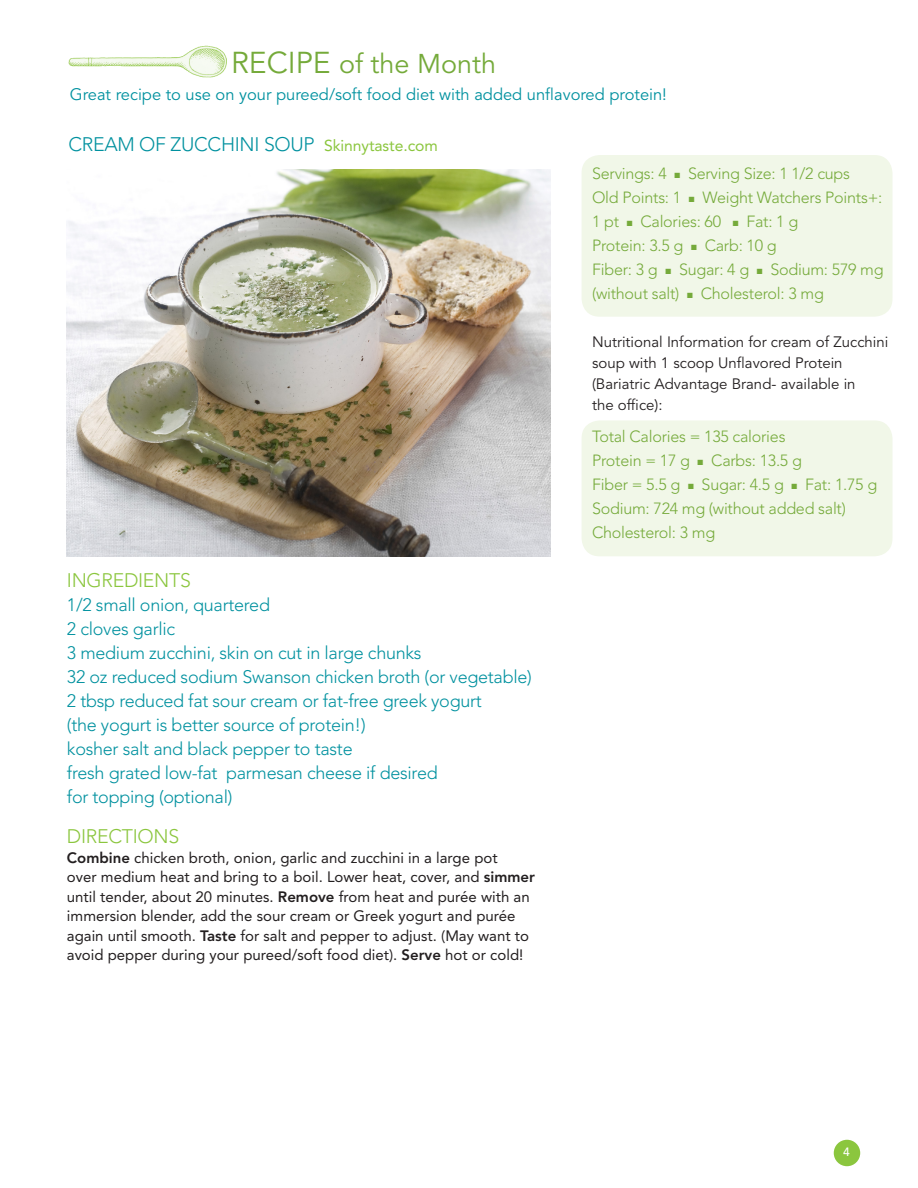
<style>
.page{position:relative;width:918px;height:1188px;background:#fff}
.page>*{position:absolute;margin:0;border:0;box-sizing:border-box;transform-origin:0 0}
.t1{font:27px "Avenir LT Std";color:#75aa3a}
.t2{font:300 19.5px "Avenir LT Std";letter-spacing:-.015em;color:#00919f}
.t3{font:300 19.5px "Avenir LT Std";letter-spacing:-.015em;color:#8bc63e}
.t4{font:300 18px/24px "Avenir LT Std";letter-spacing:-.015em;color:#00919f}
.t5{font:16.5px "Avenir LT Std";color:#00919f}
.t6{font:300 16.2px/24px "Avenir LT Std";letter-spacing:-.015em;color:#75aa3a}
.t7{font:15px/19.5px "Avenir LT Std";color:#231f20}
.t8{font:15px/21px "Avenir LT Std";color:#231f20}
.t9{font:500 12px "Avenir LT Std";color:#fff}
.s1{font-size:30px}
.s2{font-weight:400;font-size:15.75px;color:#8bc63e}
.s3{font-weight:800}
</style>
<div class="page">
<div style="left:834px;top:1140px;width:26px;height:26px;background:#8bc63e;border-radius:50%"></div>
<img style="left:68px;top:45px;width:159px;height:33px">
<div style="left:582px;top:155px;width:310px;height:162px;background:#f1f7e8;border-radius:18px"></div>
<div style="left:582px;top:420px;width:310px;height:136px;background:#f1f7e8;border-radius:18px"></div>
<img style="left:67px;top:170px;width:483px;height:386px">
<p class="t1" style="left:231px;top:48px;width:266px"><span class="s1">RECIPE</span> of the Month</p>
<p class="t5" style="left:70px;top:85px;width:599px">Great recipe to use on your pureed/soft food diet with added unflavored protein!</p>
<p class="t2" style="left:68px;top:133px;width:371px">CREAM OF ZUCCHINI SOUP <span class="s2">Skinnytaste.com</span></p>
<p class="t3" style="left:67px;top:569px;width:125px">INGREDIENTS</p>
<p class="t4" style="left:67px;top:593px;width:205px">1/2 small onion, quartered</p>
<p class="t4" style="left:67px;top:617px;width:110px">2 cloves garlic</p>
<p class="t4" style="left:67px;top:641px;width:356px">3 medium zucchini, skin on cut in large chunks</p>
<p class="t4" style="left:67px;top:665px;width:466px">32 oz reduced sodium Swanson chicken broth (or vegetable)</p>
<p class="t4" style="left:67px;top:689px;width:416px">2 tbsp reduced fat sour cream or fat-free greek yogurt (the yogurt is better source of protein!)</p>
<p class="t4" style="left:67px;top:737px;width:287px">kosher salt and black pepper to taste</p>
<p class="t4" style="left:67px;top:761px;width:372px">fresh grated low-fat parmesan cheese if desired for topping (optional)</p>
<p class="t3" style="left:67px;top:825px;width:114px">DIRECTIONS</p>
<p class="t7" style="left:67px;top:848px;width:470px"><span class="s3">Combine</span> chicken broth, onion, garlic and zucchini in a large pot<br>over medium heat and bring to a boil. Lower heat, cover, and <span class="s3">simmer </span>until tender, about 20 minutes. <span class="s3">Remove</span> from heat and purée with an immersion blender, add the sour cream or Greek yogurt and purée again until smooth. <span class="s3">Taste</span> for salt and pepper to adjust. (May want to avoid pepper during your pureed/soft food diet). <span class="s3">Serve</span> hot or cold!</p>
<p class="t6" style="left:592px;top:162px;width:293px">Servings: 4 ■ Serving Size: 1 1/2 cups<br>Old Points: 1 ■ Weight Watchers Points+:<br>1 pt ■ Calories: 60 ■ Fat: 1 g<br>Protein: 3.5 g ■ Carb: 10 g<br>Fiber: 3 g ■ Sugar: 4 g ■ Sodium: 579 mg (without salt) ■ Cholesterol: 3 mg</p>
<p class="t8" style="left:592px;top:332px;width:298px">Nutritional Information for cream of Zucchini soup with 1 scoop Unflavored Protein (Bariatric Advantage Brand- available in<br>the office):</p>
<p class="t6" style="left:592px;top:425px;width:287px">Total Calories = 135 calories<br>Protein = 17 g ■ Carbs: 13.5 g<br>Fiber = 5.5 g ■ Sugar: 4.5 g ■ Fat: 1.75 g<br>Sodium: 724 mg (without added salt)<br>Cholesterol: 3 mg</p>
<p class="t9" style="left:843px;top:1145px;width:8px">4</p>
</div>
